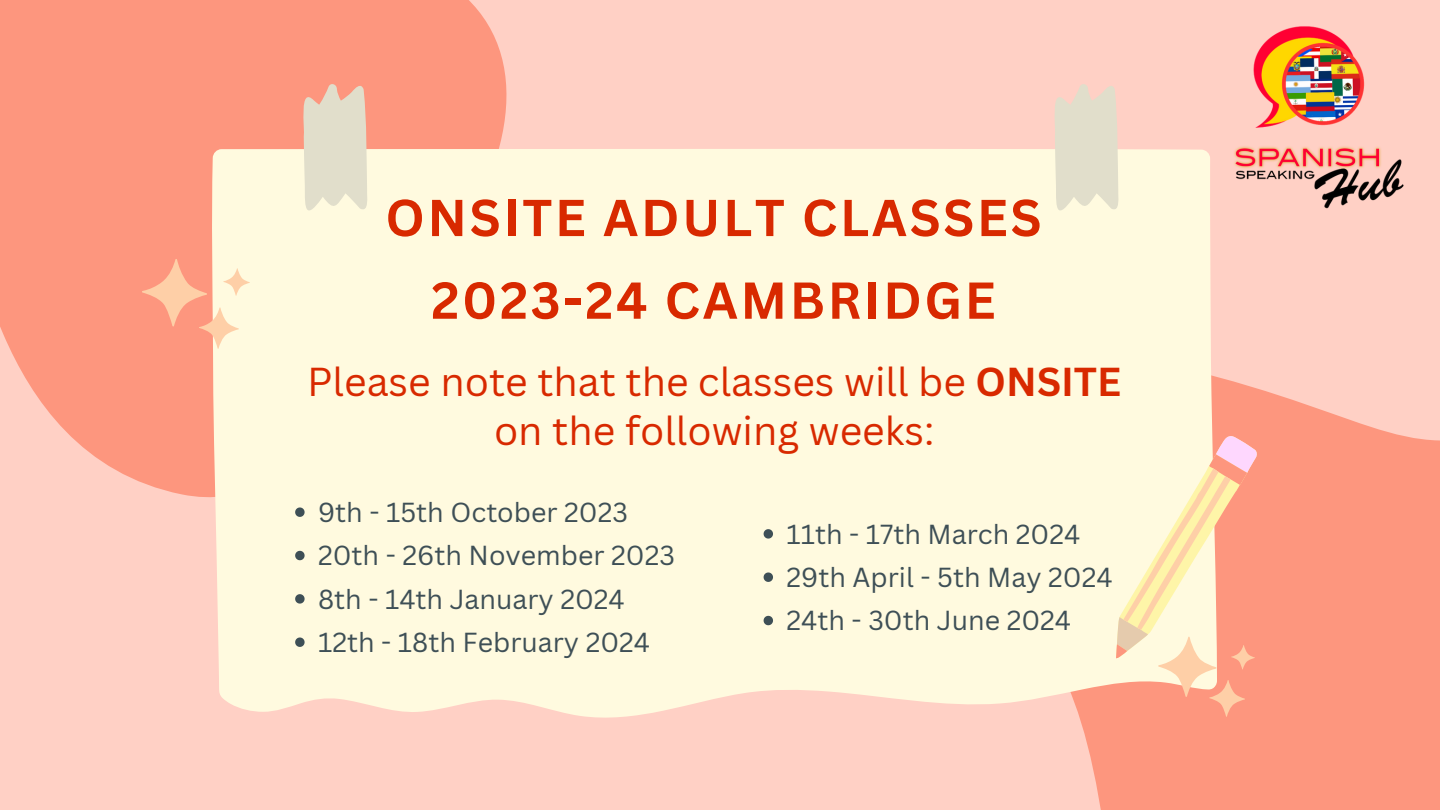
<style>
.page{position:relative;width:1440px;height:810px;background:#ffd0c5}
.page>*{position:absolute;margin:0;border:0;box-sizing:border-box;transform-origin:0 0}
.t1{font:700 50.7px "Canva Sans";letter-spacing:.05em;color:#d82900}
.t2{font:39.3px/49.3px "Canva Sans";color:#d82900;text-align:center}
.t3{font:26.8px "Canva Sans";color:#3e4f56}
.s1{font-weight:700}
</style>
<div class="page">
<svg style="left:1080px;top:377px;width:360px;height:433px;background:#fd9b85"></svg>
<svg style="left:0;top:0;width:507px;height:498px;background:#fd9b84"></svg>
<div style="left:211px;top:149px;width:1006px;height:571px;background:#fffadf"></div>
<svg style="left:299px;top:82px;width:71px;height:146px;background:#ebdac5"></svg>
<svg style="left:1050px;top:84px;width:71px;height:144px;background:#ebe2ce"></svg>
<svg style="left:1069px;top:430px;width:229px;height:229px;background:#fdac93"></svg>
<svg style="left:142px;top:259px;width:108px;height:90px;background:#fdbda1"></svg>
<svg style="left:1073px;top:430px;width:211px;height:287px;background:#fdd1b4"></svg>
<svg style="left:295px;top:507px;width:10px;height:10px"></svg>
<svg style="left:295px;top:551px;width:10px;height:9px"></svg>
<svg style="left:295px;top:594px;width:10px;height:10px"></svg>
<svg style="left:295px;top:638px;width:10px;height:9px"></svg>
<svg style="left:764px;top:529px;width:9px;height:10px"></svg>
<svg style="left:764px;top:572px;width:9px;height:10px"></svg>
<svg style="left:764px;top:616px;width:9px;height:9px"></svg>
<img style="left:1168px;top:26px;width:236px;height:208px">
<p class="t1" style="left:385px;top:182px;width:658px">ONSITE ADULT CLASSES</p>
<p class="t1" style="left:431px;top:265px;width:566px">2023-24 CAMBRIDGE</p>
<p class="t2" style="left:307px;top:356px;width:816px">Please note that the classes will be <span class="s1">ONSITE </span>on the following weeks:</p>
<p class="t3" style="left:318px;top:493px;width:311px">9th - 15th October 2023</p>
<p class="t3" style="left:318px;top:537px;width:358px">20th - 26th November 2023</p>
<p class="t3" style="left:318px;top:580px;width:308px">8th - 14th January 2024</p>
<p class="t3" style="left:318px;top:623px;width:334px">12th - 18th February 2024</p>
<p class="t3" style="left:787px;top:515px;width:295px">11th - 17th March 2024</p>
<p class="t3" style="left:787px;top:558px;width:328px">29th April - 5th May 2024</p>
<p class="t3" style="left:787px;top:602px;width:286px">24th - 30th June 2024</p>
</div>
